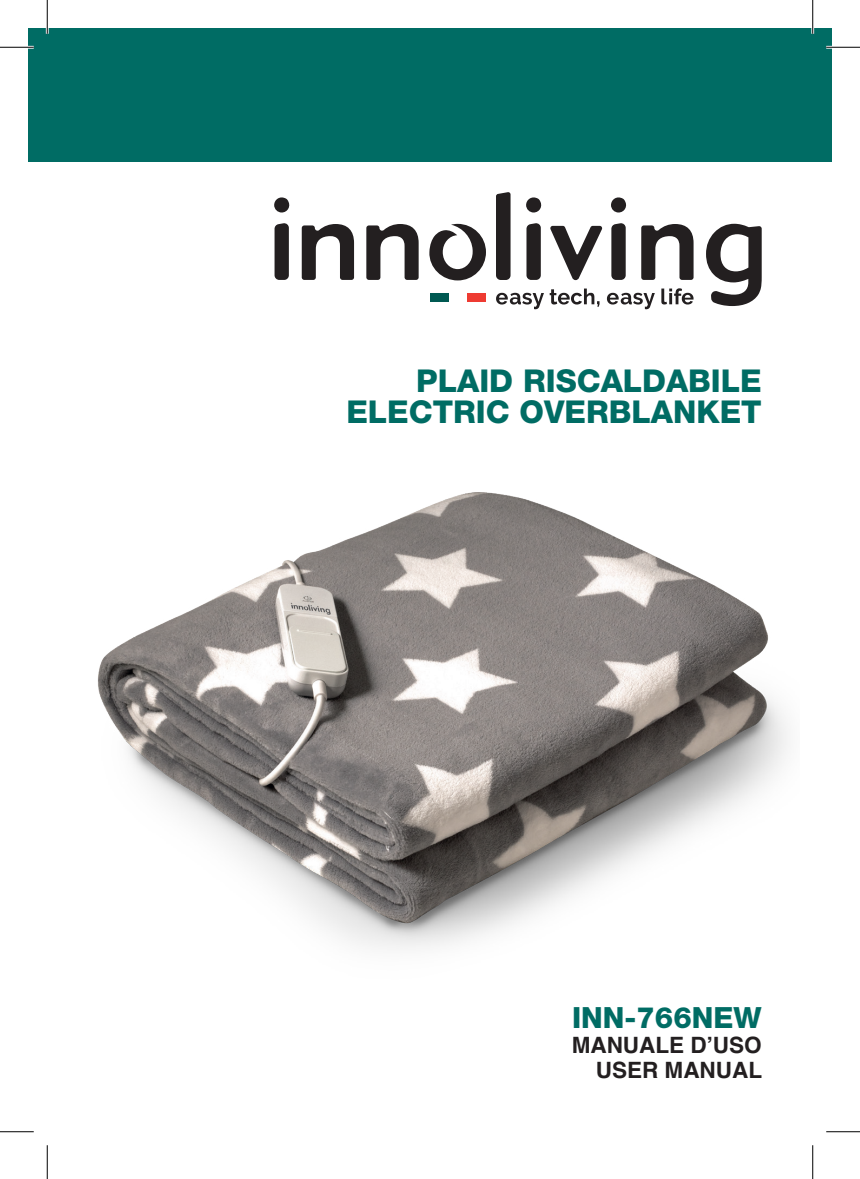
<style>
.page{position:relative;width:860px;height:1179px;background:#fff}
.page>*{position:absolute;margin:0;border:0;box-sizing:border-box;transform-origin:0 0}
.t1{font:800 31.5px/31.1px "Helvetica Neue LT Std";color:#006c64;text-align:right}
.t2{font:800 29.25px "Helvetica Neue LT Std";color:#006c64}
.t3{font:700 22.5px/24.8px "Helvetica";color:#231f20;text-align:right}
</style>
<div class="page">
<img style="left:98px;top:492px;width:690px;height:457px">
<div style="left:28px;top:28px;width:804px;height:134px;background:#006c64"></div>
<svg style="left:496px;top:293px;width:48px;height:16px"></svg>
<svg style="left:550px;top:288px;width:49px;height:19px"></svg>
<svg style="left:607px;top:293px;width:48px;height:16px"></svg>
<svg style="left:661px;top:288px;width:32px;height:16px"></svg>
<div style="left:430px;top:293px;width:55px;height:9px;border:1px solid #fff"></div>
<div style="left:467px;top:294px;width:18px;height:8px;background:#ee3b32"></div>
<div style="left:430px;top:294px;width:18px;height:8px;background:#005952"></div>
<svg style="left:611px;top:197px;width:16px;height:83px"></svg>
<svg style="left:526px;top:197px;width:16px;height:83px"></svg>
<svg style="left:274px;top:197px;width:16px;height:83px"></svg>
<svg style="left:302px;top:224px;width:52px;height:56px"></svg>
<svg style="left:366px;top:224px;width:53px;height:56px"></svg>
<svg style="left:641px;top:224px;width:52px;height:56px"></svg>
<svg style="left:496px;top:192px;width:14px;height:88px"></svg>
<svg style="left:550px;top:226px;width:53px;height:54px"></svg>
<svg style="left:706px;top:224px;width:56px;height:82px"></svg>
<svg style="left:429px;top:224px;width:57px;height:56px"></svg>
<hr style="left:0;top:46px;width:34px;height:3px;background:#fff">
<hr style="left:826px;top:46px;width:34px;height:3px;background:#fff">
<hr style="left:46px;top:0;width:3px;height:34px;background:#fff">
<hr style="left:811px;top:0;width:3px;height:34px;background:#fff">
<hr style="left:0;top:47px;width:34px;height:1px;background:#000">
<hr style="left:826px;top:47px;width:34px;height:1px;background:#000">
<hr style="left:0;top:1131px;width:34px;height:1px;background:#000">
<hr style="left:826px;top:1131px;width:34px;height:1px;background:#000">
<hr style="left:47px;top:0;width:1px;height:34px;background:#000">
<hr style="left:47px;top:1145px;width:1px;height:34px;background:#000">
<hr style="left:812px;top:0;width:1px;height:34px;background:#000">
<hr style="left:812px;top:1145px;width:1px;height:34px;background:#000">
<p class="t1" style="left:346px;top:365px;width:417px">PLAID RISCALDABILE<br>ELECTRIC OVERBLANKET</p>
<p class="t2" style="left:572px;top:1000px;width:191px">INN-766NEW</p>
<p class="t3" style="left:572px;top:1035px;width:192px">MANUALE D’USO<br>USER MANUAL</p>
</div>
